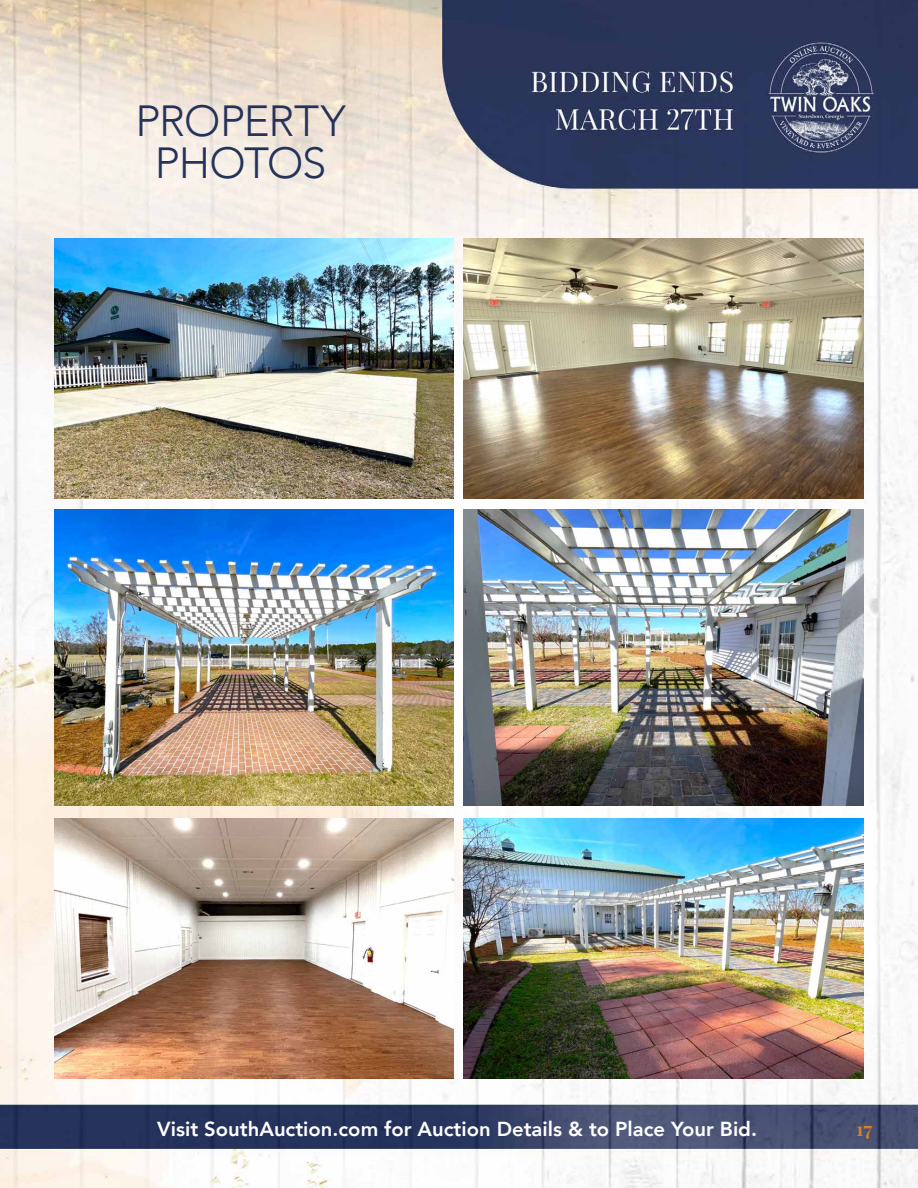
<style>
.page{position:relative;width:918px;height:1188px;background:#fff}
.page>*{position:absolute;margin:0;border:0;box-sizing:border-box;transform-origin:0 0}
.t1{font:300 43.5px/42px "Avenir";letter-spacing:-.025em;color:#24335a;text-align:center}
.t2{font:800 20.25px "Avenir";color:#fff}
.t3{font:700 19.5px "Playfair Display";color:#d38028}
</style>
<div class="page">
<img style="left:0;top:0;width:918px;height:1188px">
<img style="left:463px;top:239px;width:401px;height:260px">
<img style="left:463px;top:510px;width:401px;height:295px">
<img style="left:54px;top:818px;width:400px;height:260px">
<img style="left:463px;top:818px;width:400px;height:260px">
<img style="left:54px;top:239px;width:400px;height:260px">
<img style="left:54px;top:510px;width:400px;height:295px">
<h1 class="t1" style="left:135px;top:100px;width:212px">PROPERTY<br>PHOTOS</h1>
<p class="t2" style="left:157px;top:1113px;width:601px">Visit SouthAuction.com for Auction Details &amp; to Place Your Bid.</p>
<p class="t3" style="left:856px;top:1113px;width:18px">17</p>
</div>
